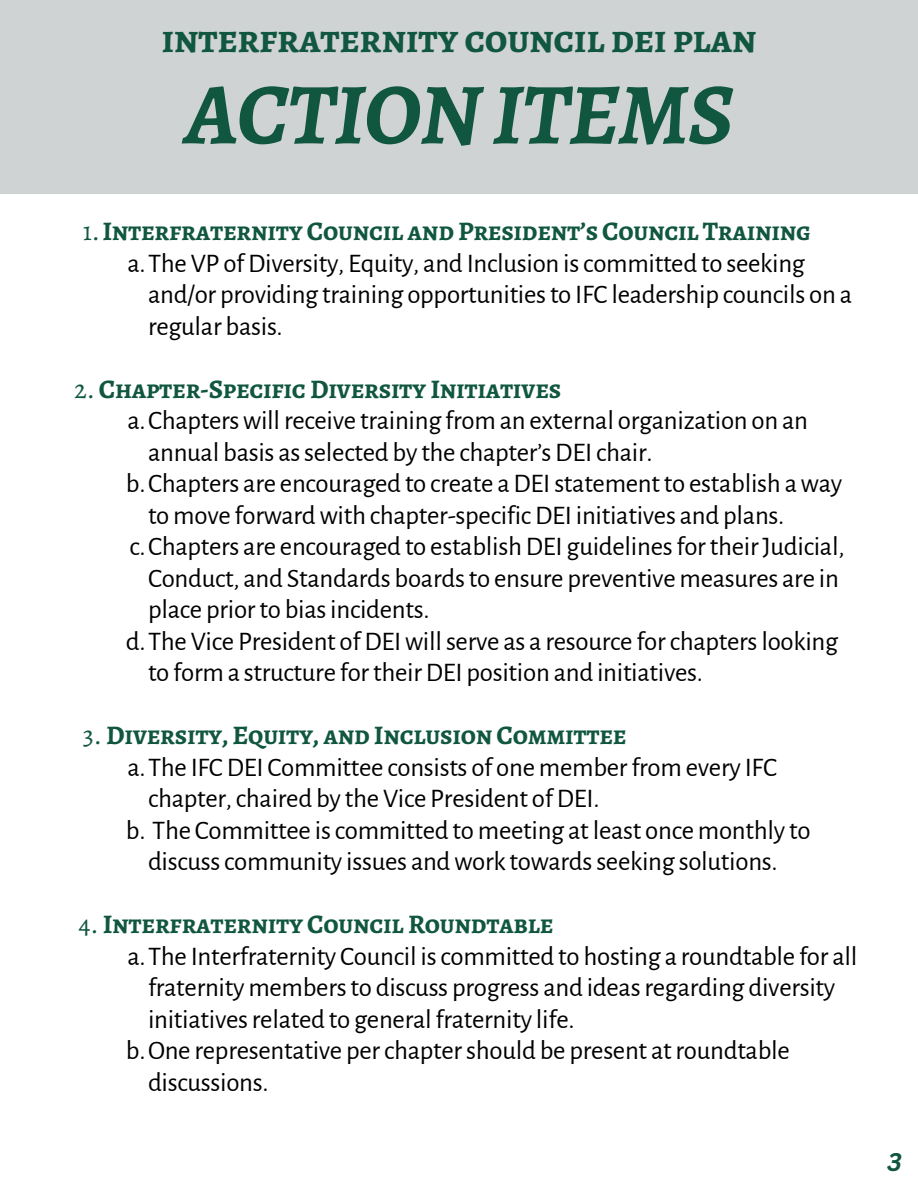
<style>
.page{position:relative;width:918px;height:1188px;background:#fff}
.page>*{position:absolute;margin:0;border:0;box-sizing:border-box;transform-origin:0 0}
.t1{font:italic 700 87.3px "Alegreya SC";letter-spacing:-.01em;color:#115740}
.t2{font:700 40.05px "Alegreya SC";letter-spacing:-.01em;color:#115740}
.t3{font:26.85px/31.5px "Alegreya Sans";letter-spacing:-.01em;color:#000}
.t4{font:700 26.85px "Alegreya SC";letter-spacing:-.01em;color:#115740}
.t5{font:italic 700 24.9px "Canva Sans";color:#115740}
.s1{font-weight:400}
</style>
<div class="page">
<div style="left:0;top:0;width:918px;height:194px;background:#d0d3d4"></div>
<h1 class="t2" style="left:161px;top:11px;width:597px">interfraternity council dei plan</h1>
<h1 class="t1" style="left:185px;top:55px;width:550px">ACTIONITEMS</h1>
<p class="t4" style="left:83px;top:213px;width:730px"><span class="s1">1.</span>Interfraternity Council and President’s Council Training</p>
<p class="t3" style="left:148px;top:248px;width:706px;text-indent:-21px">a.The VP ofDiversity, Equity, and Inclusion iscommitted to seeking and/or providing training opportunitiesto IFC leadership councils on a regular basis.</p>
<p class="t4" style="left:74px;top:371px;width:489px"><span class="s1">2.</span> Chapter-Specific Diversity Initiatives</p>
<p class="t3" style="left:148px;top:406px;width:662px;text-indent:-21px">a.Chapterswillreceive training from an external organization on an annual basis asselected by the chapter’sDEIchair.</p>
<p class="t3" style="left:148px;top:469px;width:696px;text-indent:-22px">b.Chapters are encouraged to create aDEIstatementto establish away to move forwardwith chapter-specificDEI initiatives and plans.</p>
<p class="t3" style="left:148px;top:532px;width:698px;text-indent:-19px">c.Chapters are encouraged to establishDEI guidelinesfortheirJudicial,<br>Conduct, and Standards boardsto ensure preventive measures are in place priorto biasincidents.</p>
<p class="t3" style="left:148px;top:626px;width:692px;text-indent:-22px">d.The Vice President ofDEIwillserve as a resource forchapterslooking to form a structure fortheirDEI position and initiatives.</p>
<p class="t4" style="left:83px;top:717px;width:545px"><span class="s1">3.</span> Diversity, Equity, and Inclusion Committee</p>
<p class="t3" style="left:148px;top:752px;width:630px;text-indent:-21px">a.The IFCDEI Committee consists of one memberfrom every IFC chapter,chaired by the Vice President ofDEI.</p>
<p class="t3" style="left:126px;top:815px;width:686px;text-align:center">b. The Committee iscommitted to meeting atleast once monthly to discusscommunity issues andwork towardsseeking solutions.</p>
<p class="t4" style="left:79px;top:906px;width:477px"><span class="s1">4.</span> Interfraternity Council Roundtable</p>
<p class="t3" style="left:148px;top:941px;width:711px;text-indent:-21px">a.The Interfraternity Council iscommitted to hosting a roundtable for all fraternity membersto discuss progress and ideasregarding diversity initiativesrelated to generalfraternity life.</p>
<p class="t3" style="left:148px;top:1036px;width:643px;text-indent:-22px">b.One representative perchaptershould be present atroundtable discussions.</p>
<p class="t5" style="left:887px;top:1145px;width:16px">3</p>
</div>
